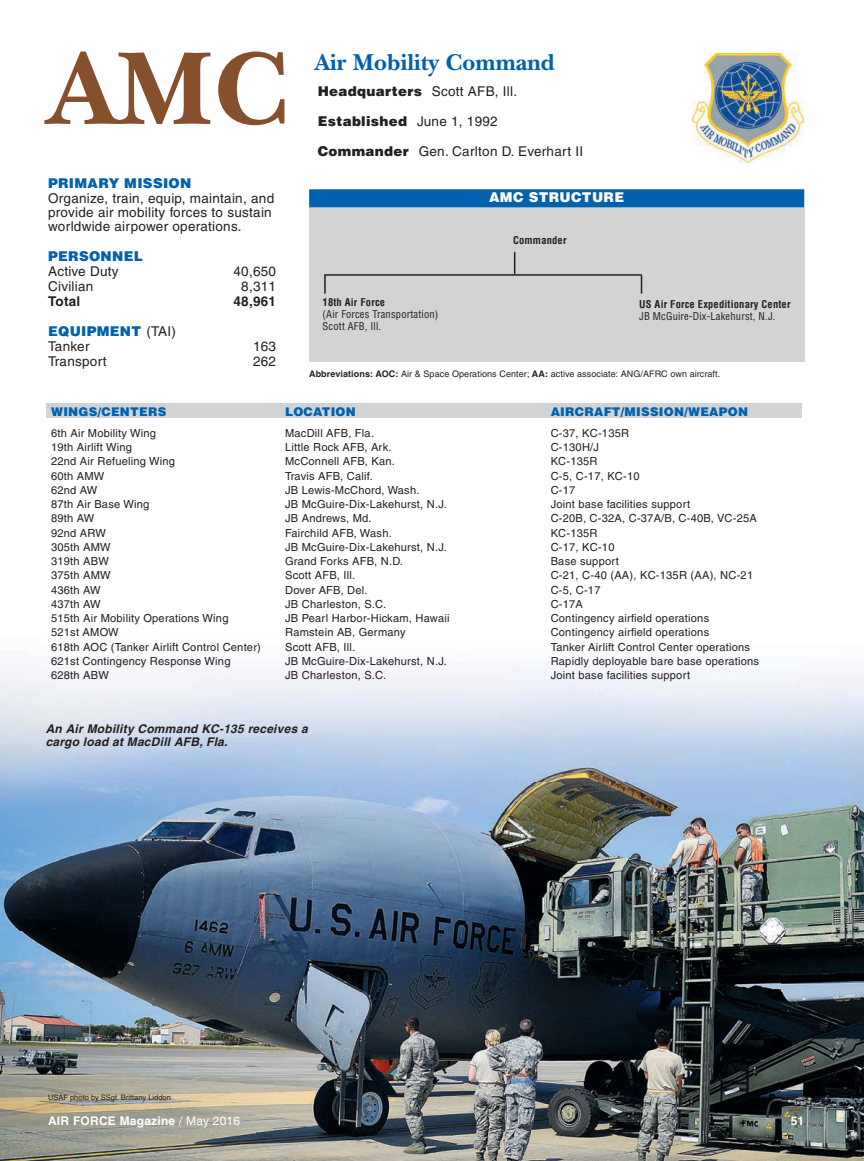
<style>
.page{position:relative;width:864px;height:1161px;background:#fff}
.page>*{position:absolute;margin:0;border:0;box-sizing:border-box;transform-origin:0 0}
.t1{font:700 108px "New Baskerville";color:#86502c}
.t2{font:700 24px "New Baskerville";color:#0061af}
.t3{font:13.5px/14.2px "Helvetica";letter-spacing:.02em;color:#231f20}
.t4{font:900 13.5px "Helvetica";letter-spacing:.025em;color:#0061af}
.t5{font:900 13.5px "Helvetica";letter-spacing:.025em;color:#231f20}
.t6{font:900 13.5px "Helvetica";letter-spacing:.025em;color:#fff}
.t7{font:700 13.5px "Helvetica";letter-spacing:.02em;color:#231f20}
.t8{font:italic 700 12px/13.5px "Helvetica";letter-spacing:.02em;color:#231f20}
.t9{font:900 12px "Helvetica";letter-spacing:.025em;color:#0061af}
.t10{font:700 12px "Helvetica";letter-spacing:.02em;color:#fff}
.t11{font:11.1px "Helvetica";letter-spacing:.02em;color:#231f20}
.t12{font:condensed 10.5px/12px "Helvetica";letter-spacing:.015em;color:#231f20}
.t13{font:700 condensed 10.5px "Helvetica";letter-spacing:.015em;color:#231f20}
.t14{font:9px "Helvetica";letter-spacing:.01em;color:#231f20}
.t15{font:7.5px "Helvetica";color:#231f20}
.s1{font-weight:900}
.s2{font-weight:400}
.s3{font-weight:900;color:#0061af}
.s4{font-weight:700}
</style>
<div class="page">
<img style="left:0;top:662px;width:864px;height:499px">
<div style="left:309px;top:207px;width:495px;height:155px;background:#d1d3d4"></div>
<svg style="left:324px;top:276px;width:2px;height:18px"></svg>
<div style="left:309px;top:189px;width:495px;height:18px;background:#0061af"></div>
<hr style="left:324px;top:274px;width:318px;height:2px;background:#231f20">
<svg style="left:514px;top:252px;width:1px;height:22px"></svg>
<svg style="left:641px;top:275px;width:1px;height:19px"></svg>
<img style="left:693px;top:54px;width:110px;height:108px">
<div style="left:46px;top:404px;width:755px;height:14px;background:#d1d3d4"></div>
<h1 class="t1" style="left:48px;top:26px;width:242px">AMC</h1>
<h2 class="t2" style="left:315px;top:48px;width:241px">Air Mobility Command</h2>
<p class="t3" style="left:318px;top:84px;width:201px"><span class="s1">Headquarters</span> Scott AFB, Ill.</p>
<p class="t5" style="left:318px;top:113px;width:181px">Established <span class="s2">June 1, 1992</span></p>
<p class="t3" style="left:318px;top:144px;width:267px"><span class="s1">Commander</span> Gen. Carlton D. Everhart II</p>
<p class="t4" style="left:48px;top:175px;width:145px">PRIMARY MISSION</p>
<p class="t3" style="left:48px;top:191px;width:228px">Organize, train, equip, maintain, and provide air mobility forces to sustain worldwide airpower operations.</p>
<p class="t4" style="left:48px;top:247px;width:96px">PERSONNEL</p>
<p class="t3" style="left:48px;top:264px;width:72px">Active Duty</p>
<p class="t3" style="left:233px;top:264px;width:44px">40,650</p>
<p class="t3" style="left:48px;top:279px;width:47px">Civilian</p>
<p class="t3" style="left:241px;top:279px;width:36px">8,311</p>
<p class="t7" style="left:48px;top:293px;width:34px">Total</p>
<p class="t7" style="left:233px;top:293px;width:44px">48,961</p>
<p class="t3" style="left:48px;top:324px;width:129px;line-height:15px"><span class="s3">EQUIPMENT</span> (TAI)<br>Tanker</p>
<p class="t3" style="left:253px;top:339px;width:25px">163</p>
<p class="t13" style="left:323px;top:296px;width:64px">18th Air Force</p>
<p class="t12" style="left:323px;top:308px;width:117px">(Air Forces Transportation)<br>Scott AFB, Ill.</p>
<p class="t6" style="left:489px;top:189px;width:136px">AMC STRUCTURE</p>
<p class="t13" style="left:513px;top:234px;width:55px">Commander</p>
<p class="t13" style="left:639px;top:298px;width:153px">US Air Force Expeditionary Center</p>
<p class="t12" style="left:639px;top:310px;width:138px">JB McGuire-Dix-Lakehurst, N.J.</p>
<p class="t3" style="left:48px;top:354px;width:60px">Transport</p>
<p class="t3" style="left:253px;top:354px;width:25px">262</p>
<p class="t14" style="left:309px;top:369px;width:413px"><span class="s4">Abbreviations: AOC:</span> Air &amp; Space Operations Center; <span class="s4">AA:</span> active associate: ANG/AFRC own aircraft.</p>
<p class="t9" style="left:51px;top:404px;width:117px">WINGS/CENTERS</p>
<p class="t9" style="left:285px;top:404px;width:72px">LOCATION</p>
<p class="t9" style="left:551px;top:404px;width:199px">AIRCRAFT/MISSION/WEAPON</p>
<p class="t11" style="left:51px;top:426px;width:107px">6th Air Mobility Wing</p>
<p class="t11" style="left:285px;top:426px;width:90px">MacDill AFB, Fla.</p>
<p class="t11" style="left:551px;top:426px;width:80px">C-37, KC-135R</p>
<p class="t11" style="left:51px;top:441px;width:82px">19th Airlift Wing</p>
<p class="t11" style="left:285px;top:441px;width:108px">Little Rock AFB, Ark.</p>
<p class="t11" style="left:551px;top:441px;width:50px">C-130H/J</p>
<p class="t11" style="left:51px;top:455px;width:125px">22nd Air Refueling Wing</p>
<p class="t11" style="left:285px;top:455px;width:111px">McConnell AFB, Kan.</p>
<p class="t11" style="left:551px;top:455px;width:48px">KC-135R</p>
<p class="t11" style="left:51px;top:469px;width:55px">60th AMW</p>
<p class="t11" style="left:285px;top:469px;width:89px">Travis AFB, Calif.</p>
<p class="t11" style="left:551px;top:469px;width:90px">C-5, C-17, KC-10</p>
<p class="t11" style="left:51px;top:483px;width:48px">62nd AW</p>
<p class="t11" style="left:285px;top:483px;width:136px">JB Lewis-McChord, Wash.</p>
<p class="t11" style="left:551px;top:483px;width:26px">C-17</p>
<p class="t11" style="left:51px;top:498px;width:100px">87th Air Base Wing</p>
<p class="t11" style="left:285px;top:498px;width:163px">JB McGuire-Dix-Lakehurst, N.J.</p>
<p class="t11" style="left:551px;top:498px;width:141px">Joint base facilities support</p>
<p class="t11" style="left:51px;top:512px;width:45px">89th AW</p>
<p class="t11" style="left:285px;top:512px;width:88px">JB Andrews, Md.</p>
<p class="t11" style="left:551px;top:512px;width:208px">C-20B, C-32A, C-37A/B, C-40B, VC-25A</p>
<p class="t11" style="left:51px;top:526px;width:56px">92nd ARW</p>
<p class="t11" style="left:285px;top:526px;width:108px">Fairchild AFB, Wash.</p>
<p class="t11" style="left:551px;top:526px;width:48px">KC-135R</p>
<p class="t11" style="left:51px;top:540px;width:61px">305th AMW</p>
<p class="t11" style="left:285px;top:540px;width:163px">JB McGuire-Dix-Lakehurst, N.J.</p>
<p class="t11" style="left:551px;top:540px;width:65px">C-17, KC-10</p>
<p class="t11" style="left:51px;top:555px;width:59px">319th ABW</p>
<p class="t11" style="left:285px;top:555px;width:119px">Grand Forks AFB, N.D.</p>
<p class="t11" style="left:551px;top:555px;width:70px">Base support</p>
<p class="t11" style="left:51px;top:569px;width:61px">375th AMW</p>
<p class="t11" style="left:285px;top:569px;width:72px">Scott AFB, Ill.</p>
<p class="t11" style="left:551px;top:569px;width:204px">C-21, C-40 (AA), KC-135R (AA), NC-21</p>
<p class="t11" style="left:51px;top:583px;width:51px">436th AW</p>
<p class="t11" style="left:285px;top:583px;width:84px">Dover AFB, Del.</p>
<p class="t11" style="left:551px;top:583px;width:51px">C-5, C-17</p>
<p class="t11" style="left:51px;top:597px;width:51px">437th AW</p>
<p class="t11" style="left:285px;top:597px;width:102px">JB Charleston, S.C.</p>
<p class="t11" style="left:551px;top:597px;width:34px">C-17A</p>
<p class="t11" style="left:51px;top:612px;width:179px">515th Air Mobility Operations Wing</p>
<p class="t11" style="left:285px;top:612px;width:166px">JB Pearl Harbor-Hickam, Hawaii</p>
<p class="t11" style="left:551px;top:612px;width:160px">Contingency airfield operations</p>
<p class="t11" style="left:51px;top:626px;width:69px">521st AMOW</p>
<p class="t11" style="left:285px;top:626px;width:122px">Ramstein AB, Germany</p>
<p class="t11" style="left:551px;top:626px;width:160px">Contingency airfield operations</p>
<p class="t11" style="left:51px;top:640px;width:211px">618th AOC (Tanker Airlift Control Center)</p>
<p class="t11" style="left:285px;top:640px;width:72px">Scott AFB, Ill.</p>
<p class="t11" style="left:551px;top:640px;width:201px">Tanker Airlift Control Center operations</p>
<p class="t11" style="left:51px;top:654px;width:181px">621st Contingency Response Wing</p>
<p class="t11" style="left:285px;top:654px;width:163px">JB McGuire-Dix-Lakehurst, N.J.</p>
<p class="t11" style="left:551px;top:654px;width:210px">Rapidly deployable bare base operations</p>
<p class="t11" style="left:51px;top:669px;width:59px">628th ABW</p>
<p class="t11" style="left:285px;top:669px;width:102px">JB Charleston, S.C.</p>
<p class="t11" style="left:551px;top:669px;width:141px">Joint base facilities support</p>
<p class="t8" style="left:46px;top:721px;width:264px">An Air Mobility Command KC-135 receives a cargo load at MacDill AFB, Fla.</p>
<p class="t15" style="left:48px;top:1093px;width:124px">USAF photo by SSgt. Brittany Liddon</p>
<p class="t10" style="left:48px;top:1113px;width:194px">AIR FORCE Magazine <span class="s2">/ May 2016</span></p>
<p class="t10" style="left:791px;top:1113px;width:15px">51</p>
</div>
